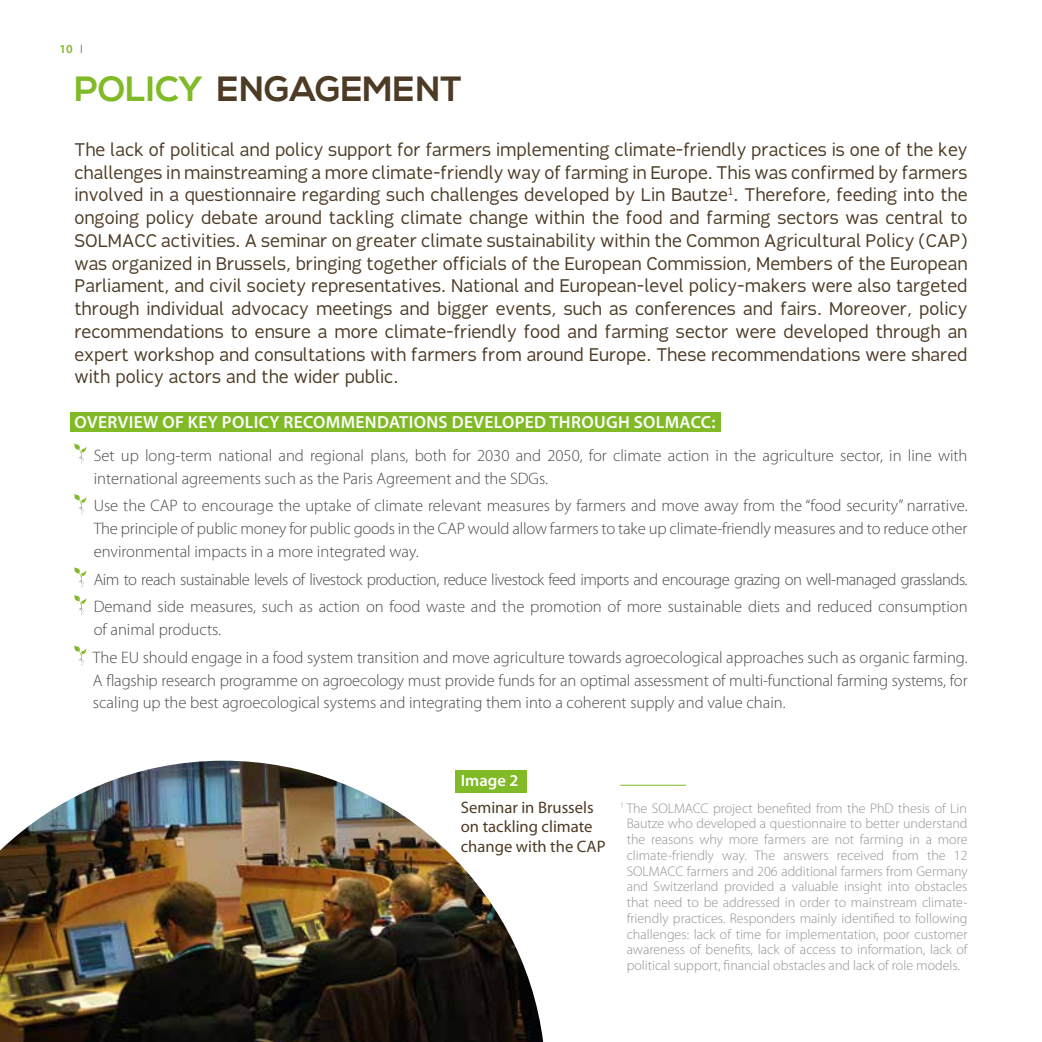
<style>
.page{position:relative;width:1042px;height:1042px;background:#fff}
.page>*{position:absolute;margin:0;border:0;box-sizing:border-box;transform-origin:0 0}
.t1{font:700 35px "Nexa";color:#4d3b25}
.t2{font:17.5px/22.8px "Fabrica";color:#4d3b25;text-align:justify}
.t3{font:600 17.5px "Myriad Pro";letter-spacing:.02em;color:#fff}
.t4{font:300 16.62px/22.8px "Myriad Pro";color:#4a4a49}
.t5{font:300 16.62px/27.7px "Myriad Pro";letter-spacing:-.03em;color:#4a4a49}
.t6{font:16.62px/19.2px "Myriad Pro";color:#4d3b25}
.t7{font:600 16.62px "Myriad Pro";color:#fff}
.t8{font:300 14px/15.8px "Myriad Pro";color:#929291;text-align:center}
.t9{font:600 12.25px "Myriad Pro";color:#80ba27}
.s1{font-weight:300;color:#4d3b25}
.s2{color:#80ba27}
</style>
<div class="page">
<img style="left:0;top:761px;width:543px;height:281px">
<div style="left:71px;top:412px;width:650px;height:19px;background:#80ba27"></div>
<svg style="left:74px;top:443px;width:13px;height:21px"></svg>
<svg style="left:74px;top:493px;width:13px;height:22px"></svg>
<svg style="left:74px;top:567px;width:13px;height:21px"></svg>
<svg style="left:74px;top:594px;width:13px;height:22px"></svg>
<svg style="left:74px;top:645px;width:13px;height:21px"></svg>
<hr style="left:620px;top:785px;width:66px;height:1px;background:#80ba27">
<p class="t9" style="left:60px;top:42px;width:25px">10 <span class="s1">I</span></p>
<h1 class="t1" style="left:74px;top:68px;width:389px"><span class="s2">POLICY</span> ENGAGEMENT</h1>
<p class="t2" style="left:74px;top:138px;width:894px">The lack of political and policy support for farmers implementing climate-friendly practices is one of the key challenges in mainstreaming a more climate-friendly way of farming in Europe. This was confirmed by farmers involved in a questionnaire regarding such challenges developed by Lin Bautze<sup>1</sup>. Therefore, feeding into the ongoing policy debate around tackling climate change within the food and farming sectors was central to SOLMACC activities. A seminar on greater climate sustainability within the Common Agricultural Policy (CAP) was organized in Brussels, bringing together officials of the European Commission, Members of the European Parliament, and civil society representatives. National and European-level policy-makers were also targeted through individual advocacy meetings and bigger events, such as conferences and fairs. Moreover, policy recommendations to ensure a more climate-friendly food and farming sector were developed through an expert workshop and consultations with farmers from around Europe. These recommendations were shared with policy actors and the wider public.</p>
<p class="t3" style="left:75px;top:413px;width:642px">OVERVIEW OF KEY POLICY RECOMMENDATIONS DEVELOPED THROUGH SOLMACC:</p>
<p class="t4" style="left:94px;top:444px;width:875px">Set up long-term national and regional plans, both for 2030 and 2050, for climate action in the agriculture sector, in line with international agreements such as the Paris Agreement and the SDGs.</p>
<p class="t4" style="left:94px;top:495px;width:875px;text-align:justify">Use the CAP to encourage the uptake of climate relevant measures by farmers and move away from the “food security” narrative.<br>The principle of public money for public goods in the CAP would allow farmers to take up climate-friendly measures and to reduce other environmental impacts in a more integrated way.</p>
<p class="t5" style="left:94px;top:565px;width:875px">Aim to reach sustainable levels of livestock production, reduce livestock feed imports and encourage grazing on well-managed grasslands.<br>Demand side measures, such as action on food waste and the promotion of more sustainable diets and reduced consumption</p>
<p class="t4" style="left:93px;top:616px;width:876px;line-height:27.7px">of animal products.<br>The EU should engage in a food system transition and move agriculture towards agroecological approaches such as organic farming.</p>
<p class="t4" style="left:93px;top:669px;width:876px">A flagship research programme on agroecology must provide funds for an optimal assessment of multi-functional farming systems, for scaling up the best agroecological systems and integrating them into a coherent supply and value chain.</p>
<p class="t7" style="left:461px;top:771px;width:59px">Image 2</p>
<p class="t6" style="left:461px;top:798px;width:146px">Seminar in Brussels on tackling climate change with the CAP</p>
<p class="t8" style="left:620px;top:800px;width:349px"><sup>1</sup> The SOLMACC project benefited from the PhD thesis of Lin Bautze who developed a questionnaire to better understand the reasons why more farmers are not farming in a more climate-friendly way. The answers received from the 12<br>SOLMACC farmers and 206 additional farmers from Germany and Switzerland provided a valuable insight into obstacles that need to be addressed in order to mainstream climate&shy;friendly practices. Responders mainly identified to following challenges: lack of time for implementation, poor customer awareness of benefits, lack of access to information, lack of political support, financial obstacles and lack of role models.</p>
</div>
